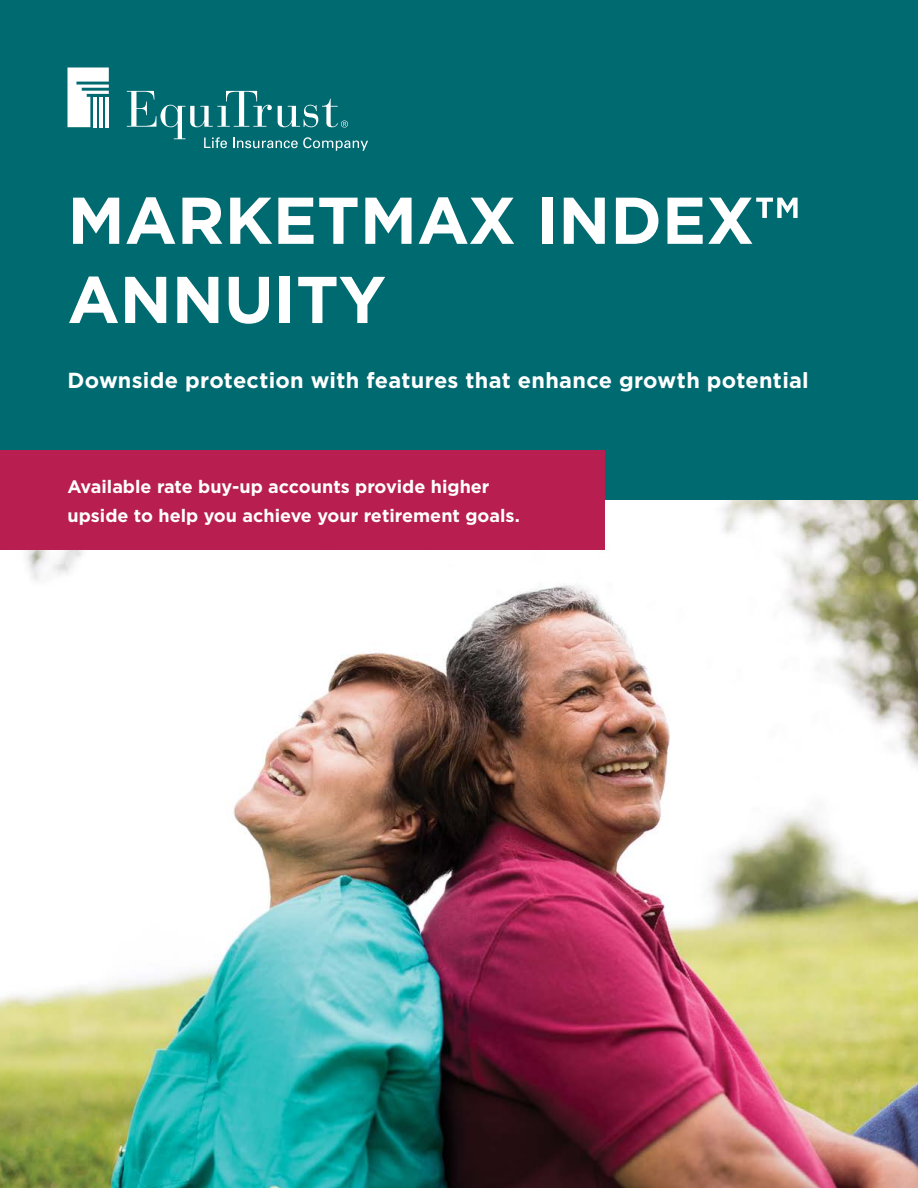
<style>
.page{position:relative;width:918px;height:1188px;background:#fff}
.page>*{position:absolute;margin:0;border:0;box-sizing:border-box;transform-origin:0 0}
.t1{font:700 66px/79.2px "Gotham";color:#fff}
.t2{font:700 21.75px "Gotham";letter-spacing:.01em;color:#fff}
.t3{font:700 18px/28.5px "Gotham";color:#fff}
</style>
<div class="page">
<img style="left:0;top:500px;width:918px;height:688px">
<div style="left:0;top:0;width:918px;height:500px;background:#006a71"></div>
<div style="left:0;top:451px;width:605px;height:99px;background:#b81e4f"></div>
<svg style="left:127px;top:91px;width:241px;height:60px"></svg>
<svg style="left:68px;top:68px;width:41px;height:59px"></svg>
<hr style="left:100px;top:97px;width:3px;height:30px;background:#fff">
<hr style="left:93px;top:97px;width:4px;height:30px;background:#fff">
<hr style="left:106px;top:97px;width:3px;height:30px;background:#fff">
<h1 class="t1" style="left:68px;top:180px;width:734px">MARKETMAX INDEX™<br>ANNUITY</h1>
<p class="t2" style="left:68px;top:366px;width:743px">Downside protection with features that enhance growth potential</p>
<p class="t3" style="left:68px;top:472px;width:454px">Available rate buy-up accounts provide higher upside to help you achieve your retirement goals.</p>
</div>
